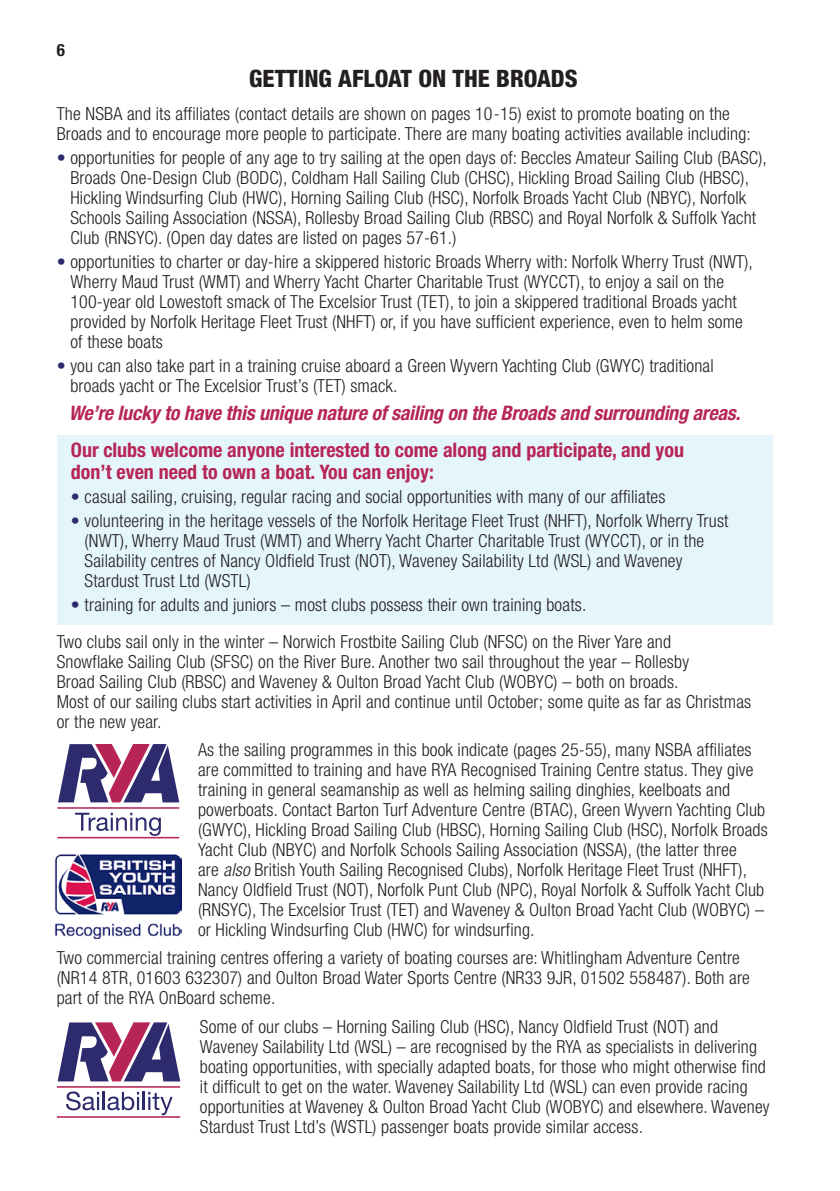
<style>
.page{position:relative;width:840px;height:1191px;background:#fff}
.page>*{position:absolute;margin:0;border:0;box-sizing:border-box;transform-origin:0 0}
.bold_coloured_heads{font:800 condensed 24px "Helvetica Neue LT Std";color:#231f20}
._9pt_body_LEFT{font:700 condensed 20px/22px "Helvetica Neue LT Std";color:#b62555}
._9pt_body_LEFT-2{font:italic 700 condensed 20px "Helvetica Neue LT Std";letter-spacing:-.01em;color:#b62555}
._9pt_body_LEFT-3{font:300 condensed 18px/20px "Helvetica Neue";letter-spacing:.01em;color:#231f20}
.t1{font:700 condensed 17px "Helvetica Neue LT Std";color:#231f20}
.s1{color:#2d2a6e}
.s2{font-family:"Helvetica Neue LT Com";font-style:italic}
</style>
<div class="page">
<div style="left:57px;top:435px;width:715px;height:190px;background:#e5f5fc"></div>
<svg style="left:58px;top:744px;width:121px;height:58px"></svg>
<svg style="left:75px;top:812px;width:86px;height:24px"></svg>
<hr style="left:57px;top:807px;width:122px;height:1px;background:#b62555">
<hr style="left:57px;top:837px;width:122px;height:1px;background:#b62555">
<img style="left:55px;top:854px;width:126px;height:84px">
<svg style="left:58px;top:1022px;width:122px;height:59px"></svg>
<svg style="left:66px;top:1091px;width:73px;height:19px"></svg>
<hr style="left:142px;top:1091px;width:3px;height:19px;background:#2e2a6e">
<svg style="left:148px;top:1091px;width:24px;height:24px"></svg>
<hr style="left:57px;top:1086px;width:123px;height:1px;background:#b62555">
<hr style="left:57px;top:1116px;width:123px;height:1px;background:#b62555">
<p class="t1" style="left:57px;top:39px;width:10px">6</p>
<p class="bold_coloured_heads" style="left:249px;top:63px;width:329px">GETTING AFLOAT ON THE BROADS</p>
<p class="_9pt_body_LEFT-3" style="left:57px;top:103px;width:695px">The NSBA and its affiliates (contact details are shown on pages 10-15) exist to promote boating on the<br>Broads and to encourage more people to participate. There are many boating activities available including:</p>
<p class="_9pt_body_LEFT-3" style="left:70px;top:147px;width:697px;text-indent:-14px"><span class="s1">•</span> opportunities for people of any age to try sailing at the open days of: Beccles Amateur Sailing Club (BASC), Broads One-Design Club (BODC), Coldham Hall Sailing Club (CHSC), Hickling Broad Sailing Club (HBSC), Hickling Windsurfing Club (HWC), Horning Sailing Club (HSC), Norfolk Broads Yacht Club (NBYC), Norfolk Schools Sailing Association (NSSA), Rollesby Broad Sailing Club (RBSC) and Royal Norfolk &amp; Suffolk Yacht Club (RNSYC). (Open day dates are listed on pages 57-61.)</p>
<p class="_9pt_body_LEFT-3" style="left:70px;top:251px;width:683px;text-indent:-14px"><span class="s1">•</span> opportunities to charter or day-hire a skippered historic Broads Wherry with: Norfolk Wherry Trust (NWT), Wherry Maud Trust (WMT) and Wherry Yacht Charter Charitable Trust (WYCCT), to enjoy a sail on the 100-year old Lowestoft smack of The Excelsior Trust (TET), to join a skippered traditional Broads yacht provided by Norfolk Heritage Fleet Trust (NHFT) or, if you have sufficient experience, even to helm some of these boats</p>
<p class="_9pt_body_LEFT-3" style="left:70px;top:355px;width:644px;text-indent:-14px"><span class="s1">•</span> you can also take part in a training cruise aboard a Green Wyvern Yachting Club (GWYC) traditional broads yacht or The Excelsior Trust’s (TET) smack.</p>
<p class="_9pt_body_LEFT-2" style="left:69px;top:401px;width:672px">We’re lucky to have this unique nature of sailing on the Broads and surrounding areas.</p>
<p class="_9pt_body_LEFT" style="left:71px;top:439px;width:614px">Our clubs welcome anyone interested to come along and participate, and you don’t even need to own a boat. You can enjoy:</p>
<p class="_9pt_body_LEFT-3" style="left:71px;top:487px;width:595px"><span class="s1">•</span> casual sailing, cruising, regular racing and social opportunities with many of our affiliates</p>
<p class="_9pt_body_LEFT-3" style="left:85px;top:511px;width:645px;text-indent:-14px"><span class="s1">•</span> volunteering in the heritage vessels of the Norfolk Heritage Fleet Trust (NHFT), Norfolk Wherry Trust (NWT), Wherry Maud Trust (WMT) and Wherry Yacht Charter Charitable Trust (WYCCT), or in the Sailability centres of Nancy Oldfield Trust (NOT), Waveney Sailability Ltd (WSL) and Waveney Stardust Trust Ltd (WSTL)</p>
<p class="_9pt_body_LEFT-3" style="left:71px;top:595px;width:516px"><span class="s1">•</span> training for adults and juniors – most clubs possess their own training boats.</p>
<p class="_9pt_body_LEFT-3" style="left:57px;top:632px;width:695px">Two clubs sail only in the winter – Norwich Frostbite Sailing Club (NFSC) on the River Yare and<br>Snowflake Sailing Club (SFSC) on the River Bure. Another two sail throughout the year – Rollesby<br>Broad Sailing Club (RBSC) and Waveney &amp; Oulton Broad Yacht Club (WOBYC) – both on broads.<br>Most of our sailing clubs start activities in April and continue until October; some quite as far as Christmas or the new year.</p>
<p class="_9pt_body_LEFT-3" style="left:198px;top:739px;width:571px">As the sailing programmes in this book indicate (pages 25-55), many NSBA affiliates are committed to training and have RYA Recognised Training Centre status. They give training in general seamanship as well as helming sailing dinghies, keelboats and powerboats. Contact Barton Turf Adventure Centre (BTAC), Green Wyvern Yachting Club (GWYC), Hickling Broad Sailing Club (HBSC), Horning Sailing Club (HSC), Norfolk Broads Yacht Club (NBYC) and Norfolk Schools Sailing Association (NSSA), (the latter three<br>are <span class="s2">also</span> British Youth Sailing Recognised Clubs), Norfolk Heritage Fleet Trust (NHFT), Nancy Oldfield Trust (NOT), Norfolk Punt Club (NPC), Royal Norfolk &amp; Suffolk Yacht Club (RNSYC), The Excelsior Trust (TET) and Waveney &amp; Oulton Broad Yacht Club (WOBYC) – or Hickling Windsurfing Club (HWC) for windsurfing.</p>
<p class="_9pt_body_LEFT-3" style="left:57px;top:947px;width:694px">Two commercial training centres offering a variety of boating courses are: Whitlingham Adventure Centre (NR14 8TR, 01603 632307) and Oulton Broad Water Sports Centre (NR33 9JR, 01502 558487). Both are part of the RYA OnBoard scheme.</p>
<p class="_9pt_body_LEFT-3" style="left:200px;top:1016px;width:571px">Some of our clubs – Horning Sailing Club (HSC), Nancy Oldfield Trust (NOT) and Waveney Sailability Ltd (WSL) – are recognised by the RYA as specialists in delivering boating opportunities, with specially adapted boats, for those who might otherwise find it difficult to get on the water. Waveney Sailability Ltd (WSL) can even provide racing opportunities at Waveney &amp; Oulton Broad Yacht Club (WOBYC) and elsewhere. Waveney Stardust Trust Ltd’s (WSTL) passenger boats provide similar access.</p>
</div>
